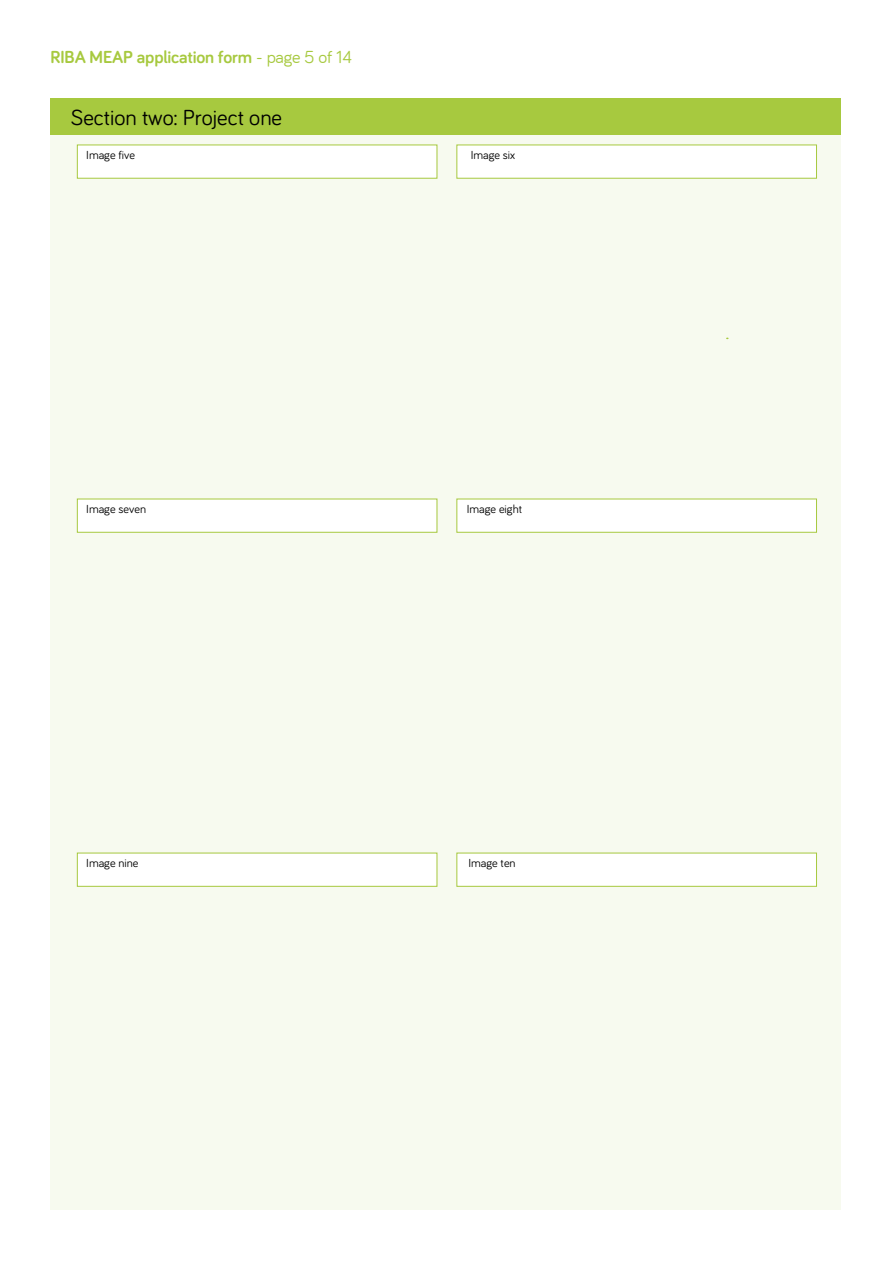
<style>
.page{position:relative;width:893px;height:1263px;background:#fff}
.page>*{position:absolute;margin:0;border:0;box-sizing:border-box;transform-origin:0 0}
.t1{font:22.5px "Bariol";color:#000}
.t2{font:700 18px "Bariol";letter-spacing:-.01em;color:#a7c93f}
.t3{font:12px "Bariol";color:#000}
.s1{font-weight:400}
</style>
<div class="page">
<div style="left:50px;top:102px;width:791px;height:1108px;background:#f7faef"></div>
<div style="left:50px;top:98px;width:791px;height:36px;background:#a7c93f"></div>
<div style="left:77px;top:145px;width:360px;height:33px;background:#fff"></div>
<div style="left:457px;top:145px;width:360px;height:33px;background:#fff"></div>
<div style="left:77px;top:499px;width:360px;height:33px;background:#fff"></div>
<div style="left:457px;top:499px;width:360px;height:33px;background:#fff"></div>
<div style="left:77px;top:853px;width:360px;height:33px;background:#fff"></div>
<div style="left:457px;top:853px;width:360px;height:33px;background:#fff"></div>
<h2 class="t2" style="left:51px;top:44px;width:303px">RIBA MEAP application form <span class="s1">- page</span> <span class="s1">5</span> <span class="s1">of</span> <span class="s1">14</span></h2>
<h1 class="t1" style="left:71px;top:103px;width:213px">Section two: Project one</h1>
<p class="t3" style="left:86px;top:147px;width:50px">Image five</p>
<p class="t3" style="left:471px;top:146px;width:46px">Image six</p>
<p class="t3" style="left:86px;top:501px;width:61px">Image seven</p>
<p class="t3" style="left:467px;top:501px;width:57px">Image eight</p>
<p class="t3" style="left:86px;top:855px;width:54px">Image nine</p>
<p class="t3" style="left:468px;top:854px;width:49px">Image ten</p>
</div>
